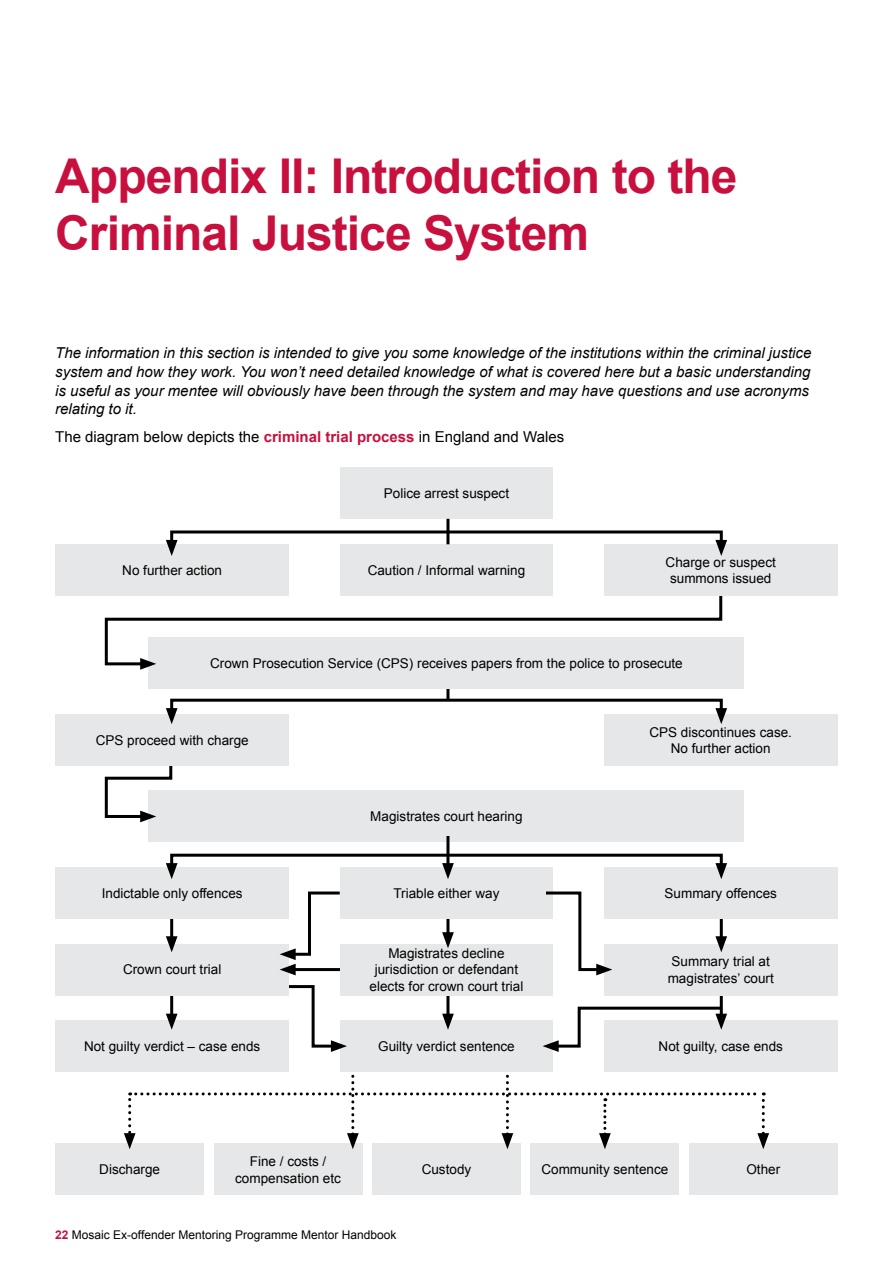
<style>
.page{position:relative;width:893px;height:1263px;background:#fff}
.page>*{position:absolute;margin:0;border:0;box-sizing:border-box;transform-origin:0 0}
.t1{font:700 48px/57.6px "Arial";letter-spacing:-.02em;color:#c8103e}
.t2{font:italic 15px/18.8px "Arial";color:#000}
.t3{font:15px "Arial";color:#000}
.t4{font:13.5px/16.5px "Arial";color:#000;text-align:center}
.t5{font:12px "Arial";color:#000}
.s1{font-weight:700;color:#c8103e}
</style>
<div class="page">
<div style="left:372px;top:1144px;width:149px;height:51px;background:#e6e7e8"></div>
<div style="left:214px;top:1144px;width:148px;height:51px;background:#e6e7e8"></div>
<div style="left:340px;top:1020px;width:213px;height:51px;background:#e6e7e8"></div>
<svg style="left:281px;top:985px;width:66px;height:67px"></svg>
<div style="left:55px;top:1020px;width:234px;height:51px;background:#e6e7e8"></div>
<hr style="left:170px;top:986px;width:3px;height:33px;background:#000">
<svg style="left:166px;top:1014px;width:12px;height:16px"></svg>
<div style="left:55px;top:944px;width:234px;height:51px;background:#e6e7e8"></div>
<hr style="left:446px;top:675px;width:3px;height:26px;background:#000">
<div style="left:149px;top:638px;width:595px;height:51px;background:#e6e7e8"></div>
<div style="left:149px;top:791px;width:595px;height:51px;background:#e6e7e8"></div>
<svg style="left:103px;top:765px;width:71px;height:57px"></svg>
<svg style="left:103px;top:595px;width:621px;height:71px"></svg>
<svg style="left:140px;top:658px;width:16px;height:12px"></svg>
<div style="left:604px;top:1020px;width:234px;height:51px;background:#e6e7e8"></div>
<hr style="left:720px;top:986px;width:3px;height:33px;background:#000">
<svg style="left:543px;top:1005px;width:184px;height:47px"></svg>
<div style="left:604px;top:944px;width:234px;height:51px;background:#e6e7e8"></div>
<hr style="left:720px;top:909px;width:3px;height:33px;background:#000">
<svg style="left:715px;top:936px;width:12px;height:16px"></svg>
<div style="left:604px;top:867px;width:234px;height:51px;background:#e6e7e8"></div>
<hr style="left:170px;top:909px;width:3px;height:33px;background:#000">
<svg style="left:166px;top:936px;width:12px;height:16px"></svg>
<div style="left:55px;top:867px;width:234px;height:51px;background:#e6e7e8"></div>
<div style="left:170px;top:854px;width:553px;height:16px;border:3px solid #000"></div>
<svg style="left:166px;top:863px;width:12px;height:16px"></svg>
<svg style="left:715px;top:863px;width:12px;height:16px"></svg>
<hr style="left:446px;top:986px;width:3px;height:33px;background:#000">
<svg style="left:442px;top:1014px;width:12px;height:16px"></svg>
<div style="left:340px;top:944px;width:213px;height:51px;background:#e6e7e8"></div>
<hr style="left:446px;top:905px;width:3px;height:33px;background:#000">
<svg style="left:442px;top:932px;width:12px;height:16px"></svg>
<div style="left:604px;top:544px;width:234px;height:51px;background:#e6e7e8"></div>
<div style="left:530px;top:1144px;width:149px;height:51px;background:#e6e7e8"></div>
<div style="left:689px;top:1144px;width:149px;height:51px;background:#e6e7e8"></div>
<div style="left:55px;top:544px;width:234px;height:51px;background:#e6e7e8"></div>
<div style="left:55px;top:1144px;width:149px;height:51px;background:#e6e7e8"></div>
<div style="left:55px;top:714px;width:234px;height:51px;background:#e6e7e8"></div>
<div style="left:340px;top:468px;width:213px;height:51px;background:#e6e7e8"></div>
<div style="left:340px;top:544px;width:213px;height:51px;background:#e6e7e8"></div>
<div style="left:340px;top:867px;width:213px;height:51px;background:#e6e7e8"></div>
<div style="left:604px;top:714px;width:234px;height:51px;background:#e6e7e8"></div>
<hr style="left:446px;top:519px;width:3px;height:25px;background:#000">
<div style="left:170px;top:530px;width:553px;height:17px;border:3px solid #000"></div>
<svg style="left:166px;top:540px;width:12px;height:16px"></svg>
<svg style="left:715px;top:540px;width:12px;height:16px"></svg>
<div style="left:170px;top:699px;width:553px;height:16px;border:3px solid #000"></div>
<svg style="left:166px;top:708px;width:12px;height:16px"></svg>
<svg style="left:715px;top:708px;width:12px;height:16px"></svg>
<hr style="left:446px;top:836px;width:3px;height:33px;background:#000">
<svg style="left:442px;top:863px;width:12px;height:16px"></svg>
<svg style="left:543px;top:891px;width:69px;height:84px"></svg>
<svg style="left:280px;top:891px;width:63px;height:84px"></svg>
<svg style="left:124px;top:1071px;width:645px;height:78px"></svg>
<h1 class="t1" style="left:55px;top:148px;width:684px">Appendix II: Introduction to the<br>Criminal Justice System</h1>
<p class="t2" style="left:55px;top:344px;width:758px">The information in this section is intended to give you some knowledge of the institutions within the criminal justice system and how they work. You won’t need detailed knowledge of what is covered here but a basic understanding is useful as your mentee will obviously have been through the system and may have questions and use acronyms relating to it.</p>
<p class="t3" style="left:55px;top:427px;width:510px">The diagram below depicts the <span class="s1">criminal trial process</span> in England and Wales</p>
<p class="t4" style="left:122px;top:562px;width:101px">No further action</p>
<p class="t4" style="left:384px;top:485px;width:127px">Police arrest suspect</p>
<p class="t4" style="left:368px;top:562px;width:159px">Caution / Informal warning</p>
<p class="t4" style="left:666px;top:554px;width:112px">Charge or suspect summons issued</p>
<p class="t4" style="left:210px;top:655px;width:474px">Crown Prosecution Service (CPS) receives papers from the police to prosecute</p>
<p class="t4" style="left:96px;top:732px;width:155px">CPS proceed with charge</p>
<p class="t4" style="left:370px;top:808px;width:154px">Magistrates court hearing</p>
<p class="t4" style="left:649px;top:724px;width:144px">CPS discontinues case.<br>No further action</p>
<p class="t4" style="left:102px;top:885px;width:142px">Indictable only offences</p>
<p class="t4" style="left:665px;top:885px;width:114px">Summary offences</p>
<p class="t4" style="left:393px;top:885px;width:108px">Triable either way</p>
<p class="t4" style="left:123px;top:962px;width:100px">Crown court trial</p>
<p class="t4" style="left:370px;top:945px;width:155px">Magistrates decline jurisdiction or defendant elects for crown court trial</p>
<p class="t4" style="left:84px;top:1038px;width:178px">Not guilty verdict – case ends</p>
<p class="t4" style="left:378px;top:1038px;width:138px">Guilty verdict sentence</p>
<p class="t4" style="left:668px;top:953px;width:108px;text-align:left">Summary trial at magistrates’ court</p>
<p class="t4" style="left:659px;top:1038px;width:126px">Not guilty, case ends</p>
<p class="t4" style="left:99px;top:1161px;width:62px">Discharge</p>
<p class="t4" style="left:235px;top:1153px;width:107px">Fine / costs / compensation etc</p>
<p class="t5" style="left:55px;top:1227px;width:343px"><span class="s1">22</span> Mosaic Ex-offender Mentoring Programme Mentor Handbook</p>
<p class="t4" style="left:422px;top:1161px;width:51px">Custody</p>
<p class="t4" style="left:541px;top:1161px;width:128px">Community sentence</p>
<p class="t4" style="left:746px;top:1161px;width:35px">Other</p>
</div>
